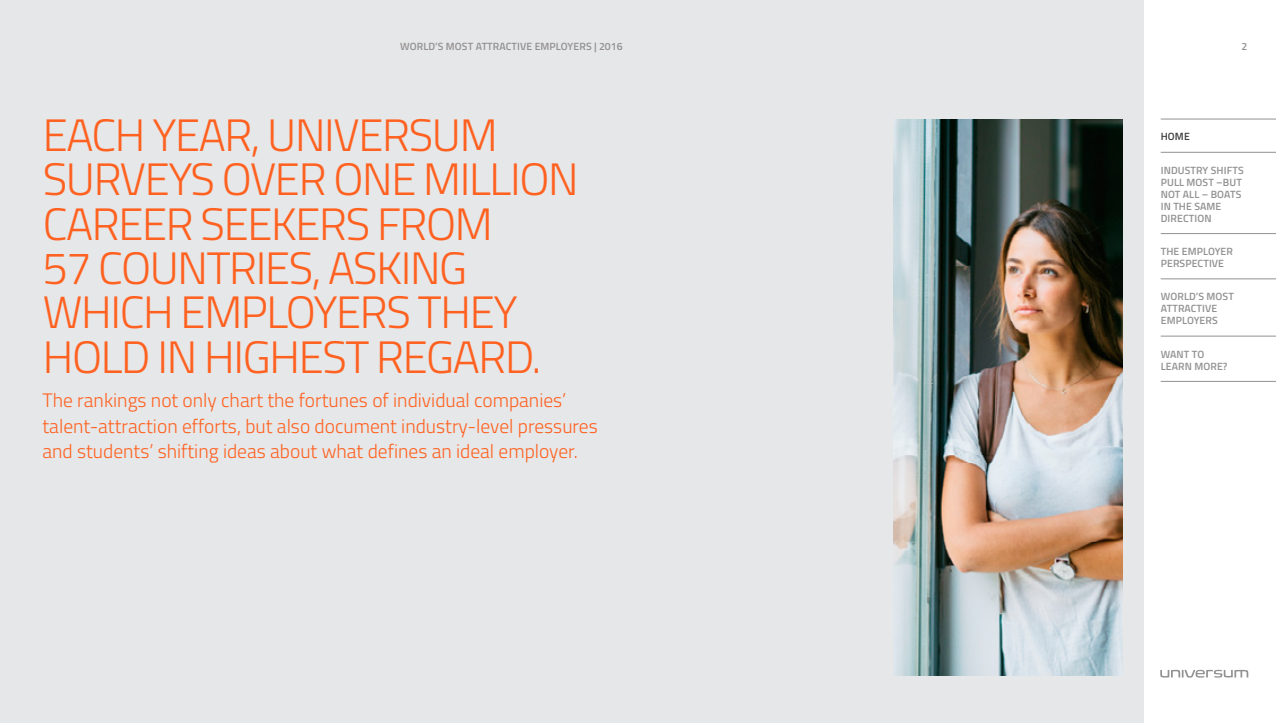
<style>
.page{position:relative;width:1276px;height:723px;background:#fff}
.page>*{position:absolute;margin:0;border:0;box-sizing:border-box;transform-origin:0 0}
.t1{font:300 45.45px/44.4px "Titillium Web";letter-spacing:-.03em;color:#ff6120}
.t2{font:300 19.5px/25.5px "Titillium Web";color:#ff6120}
.t3{font:600 10.5px/12px "Titillium Web";letter-spacing:.01em;color:#939191}
.t4{font:600 10.5px "Titillium Web";color:#3f3e3f}
</style>
<div class="page">
<svg style="left:1160px;top:670px;width:88px;height:7px"></svg>
<div style="left:0;top:0;width:1143px;height:723px;background:#e6e7e8"></div>
<hr style="left:1160px;top:119px;width:116px;height:1px;background:#939191">
<hr style="left:1160px;top:152px;width:116px;height:1px;background:#939191">
<hr style="left:1160px;top:233px;width:116px;height:1px;background:#939191">
<hr style="left:1160px;top:279px;width:116px;height:1px;background:#939191">
<hr style="left:1160px;top:336px;width:116px;height:1px;background:#939191">
<hr style="left:1160px;top:381px;width:116px;height:1px;background:#939191">
<img style="left:894px;top:119px;width:229px;height:557px">
<p class="t3" style="left:400px;top:40px;width:224px">WORLD’S MOST ATTRACTIVE EMPLOYERS | 2016</p>
<h1 class="t1" style="left:43px;top:111px;width:538px">EACH YEAR, UNIVERSUM<br>SURVEYS OVER ONE MILLION<br>CAREER SEEKERS FROM<br>57 COUNTRIES, ASKING<br>WHICH EMPLOYERS THEY<br>HOLD IN HIGHEST REGARD.</h1>
<p class="t2" style="left:43px;top:387px;width:557px">The rankings not only chart the fortunes of individual companies’ talent-attraction efforts, but also document industry-level pressures and students’ shifting ideas about what defines an ideal employer.</p>
<p class="t3" style="left:1241px;top:40px;width:7px">2</p>
<p class="t4" style="left:1160px;top:129px;width:31px">HOME</p>
<p class="t3" style="left:1160px;top:164px;width:84px">INDUSTRY SHIFTS<br>PULL MOST –BUT<br>NOT ALL – BOATS<br>IN THE SAME<br>DIRECTION</p>
<p class="t3" style="left:1160px;top:245px;width:74px">THE EMPLOYER<br>PERSPECTIVE</p>
<p class="t3" style="left:1160px;top:290px;width:75px">WORLD’S MOST<br>ATTRACTIVE<br>EMPLOYERS</p>
<p class="t3" style="left:1160px;top:347px;width:68px">WANT TO<br>LEARN MORE?</p>
</div>
